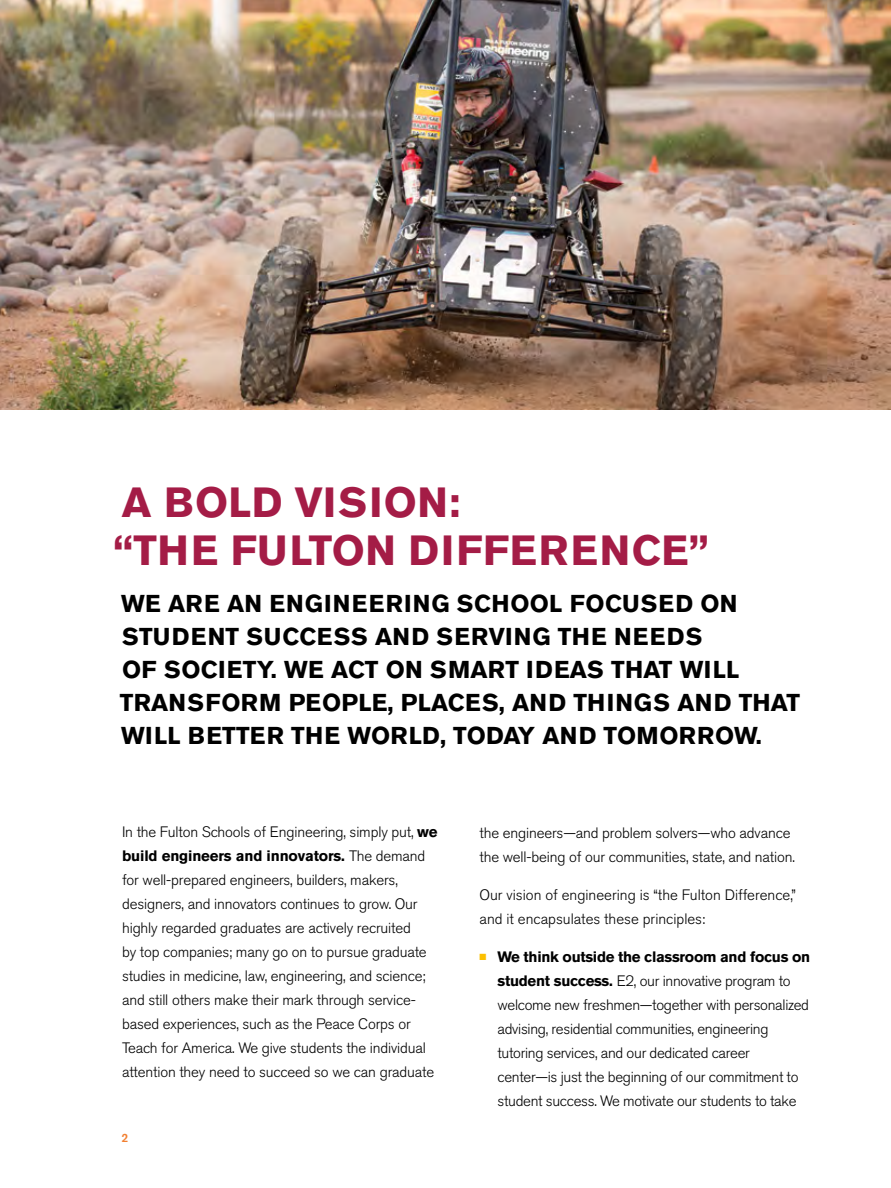
<style>
.page{position:relative;width:891px;height:1188px;background:#fff}
.page>*{position:absolute;margin:0;border:0;box-sizing:border-box;transform-origin:0 0}
.t1{font:700 41.85px/48px "Akzidenz Grotesk Pro";letter-spacing:.02em;color:#a41c46}
.t2{font:700 24.15px/33px "Akzidenz Grotesk Pro";letter-spacing:.01em;color:#000}
.t3{font:300 15px/24px "Akzidenz Grotesk Pro";letter-spacing:-.01em;color:#000}
.t4{font:500 12px "Akzidenz Grotesk Pro";color:#f28031}
.s1{font-weight:700}
.s2{color:#fcc000}
</style>
<div class="page">
<img style="left:0;top:0;width:891px;height:409px">
<h1 class="t1" style="left:113px;top:477px;width:597px">A BOLD VISION:<br>“THE FULTON DIFFERENCE”</h1>
<h2 class="t2" style="left:120px;top:586px;width:681px">WE ARE AN ENGINEERING SCHOOL FOCUSED ON STUDENT SUCCESS AND SERVING THE NEEDS<br>OF SOCIETY. WE ACT ON SMART IDEAS THAT WILL TRANSFORM PEOPLE, PLACES, AND THINGS AND THAT WILL BETTER THE WORLD, TODAY AND TOMORROW.</h2>
<p class="t3" style="left:122px;top:819px;width:317px">In the Fulton Schools of Engineering, simply put, <span class="s1">we build engineers and innovators.</span> The demand for well-prepared engineers, builders, makers, designers, and innovators continues to grow. Our highly regarded graduates are actively recruited<br>by top companies; many go on to pursue graduate studies in medicine, law, engineering, and science; and still others make their mark through service&shy;based experiences, such as the Peace Corps or Teach for America. We give students the individual attention they need to succeed so we can graduate</p>
<p class="t3" style="left:480px;top:820px;width:317px">the engineers—and problem solvers—who advance the well-being of our communities, state, and nation.</p>
<p class="t3" style="left:480px;top:882px;width:318px">Our vision of engineering is “the Fulton Difference,” and it encapsulates these principles:</p>
<p class="t3" style="left:498px;top:944px;width:314px;text-indent:-18px"><span class="s2">■</span> <span class="s1">We think outside the classroom and focus on student success.</span> E2, our innovative program to welcome new freshmen—together with personalized advising, residential communities, engineering tutoring services, and our dedicated career center—is just the beginning of our commitment to student success. We motivate our students to take</p>
<p class="t4" style="left:122px;top:1130px;width:8px">2</p>
</div>
